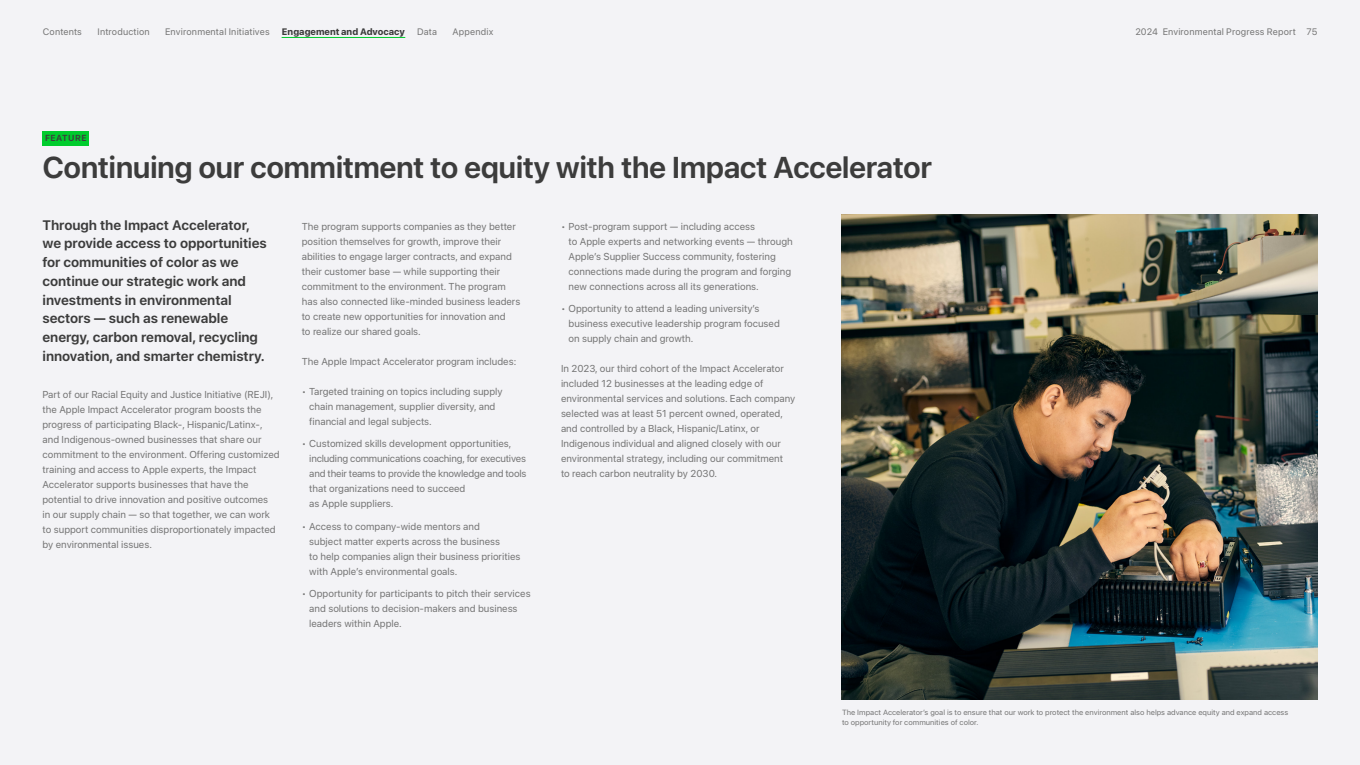
<style>
.page{position:relative;width:1360px;height:765px;background:#f3f3f6}
.page>*{position:absolute;margin:0;border:0;box-sizing:border-box;transform-origin:0 0}
.FeatureHeading1{font:600 30px "SF Hello";letter-spacing:-.02em;color:#3c3c3c}
.Introduction{font:600 13.75px/18.8px "SF Hello";letter-spacing:-.005em;color:#3c3c3c}
.Bodytext{font:10px/15px "SF Hello";color:#767676}
.Bodytext-2{font:10px/15px "SF Hello";letter-spacing:-.02em;color:#767676}
.t1{font:9.38px "SF Hello";letter-spacing:.015em;color:#767676}
.t2{font:700 9.38px "SF Hello";color:#3c3c3c}
.Feature-eyebrow{font:600 8.75px "SF Hello";letter-spacing:.06em;color:#3c3c3c}
.t3{font:7.5px/10px "SF Hello";color:#767676;scale:1.04 1}
</style>
<div class="page">
<div style="left:43px;top:131px;width:46px;height:14px;background:#00cc2d"></div>
<img style="left:842px;top:215px;width:475px;height:485px">
<hr style="left:282px;top:37px;width:123px;height:1px;background:#00cc2d">
<p class="t1" style="left:43px;top:26px;width:41px">Contents</p>
<p class="t1" style="left:98px;top:26px;width:54px">Introduction</p>
<p class="t1" style="left:165px;top:26px;width:106px">Environmental Initiatives</p>
<p class="t2" style="left:282px;top:26px;width:124px">Engagement and Advocacy</p>
<p class="t1" style="left:417px;top:26px;width:22px">Data</p>
<p class="t1" style="left:453px;top:26px;width:42px">Appendix</p>
<p class="t1" style="left:1135px;top:26px;width:184px">2024 Environmental Progress Report 75</p>
<p class="Feature-eyebrow" style="left:45px;top:133px;width:43px">FEATURE</p>
<p class="FeatureHeading1" style="left:43px;top:150px;width:891px">Continuing our commitment to equity with the Impact Accelerator</p>
<p class="Introduction" style="left:43px;top:216px;width:226px">Through the Impact Accelerator, we provide access to opportunities for communities of color as we continue our strategic work and investments in environmental sectors — such as renewable energy, carbon removal, recycling innovation, and smarter chemistry.</p>
<p class="Bodytext" style="left:43px;top:387px;width:239px">Part of our Racial Equity and Justice Initiative (REJI), the Apple Impact Accelerator program boosts the progress of participating Black-, Hispanic/Latinx-, and Indigenous-owned businesses that share our commitment to the environment. Offering customized training and access to Apple experts, the Impact Accelerator supports businesses that have the potential to drive innovation and positive outcomes<br>in our supply chain — so that together, we can work to support communities disproportionately impacted by environmental issues.</p>
<p class="Bodytext" style="left:302px;top:219px;width:220px">The program supports companies as they better position themselves for growth, improve their abilities to engage larger contracts, and expand their customer base — while supporting their commitment to the environment. The program has also connected like-minded business leaders to create new opportunities for innovation and<br>to realize our shared goals.</p>
<p class="Bodytext" style="left:302px;top:354px;width:216px">The Apple Impact Accelerator program includes:</p>
<p class="Bodytext" style="left:309px;top:384px;width:195px;text-indent:-8px">• Targeted training on topics including supply chain management, supplier diversity, and financial and legal subjects.</p>
<p class="Bodytext-2" style="left:309px;top:436px;width:219px;text-indent:-8px">• Customized skills development opportunities, including communications coaching, for executives and their teams to provide the knowledge and tools that organizations need to succeed<br>as Apple suppliers.</p>
<p class="Bodytext" style="left:309px;top:519px;width:213px;text-indent:-8px">• Access to company-wide mentors and<br>subject matter experts across the business<br>to help companies align their business priorities with Apple’s environmental goals.</p>
<p class="Bodytext" style="left:309px;top:586px;width:223px;text-indent:-8px">• Opportunity for participants to pitch their services and solutions to decision-makers and business leaders within Apple.</p>
<p class="Bodytext" style="left:568px;top:219px;width:226px;text-indent:-8px">• Post-program support — including access<br>to Apple experts and networking events — through Apple’s Supplier Success community, fostering connections made during the program and forging new connections across all its generations.</p>
<p class="Bodytext" style="left:568px;top:301px;width:213px;text-indent:-8px">• Opportunity to attend a leading university’s business executive leadership program focused on supply chain and growth.</p>
<p class="Bodytext" style="left:561px;top:361px;width:236px">In 2023, our third cohort of the Impact Accelerator included 12 businesses at the leading edge of environmental services and solutions. Each company selected was at least 51 percent owned, operated, and controlled by a Black, Hispanic/Latinx, or Indigenous individual and aligned closely with our environmental strategy, including our commitment<br>to reach carbon neutrality by 2030.</p>
<p class="t3" style="left:842px;top:708px;width:431px">The Impact Accelerator’s goal is to ensure that our work to protect the environment also helps advance equity and expand access to opportunity for communities of color.</p>
</div>
